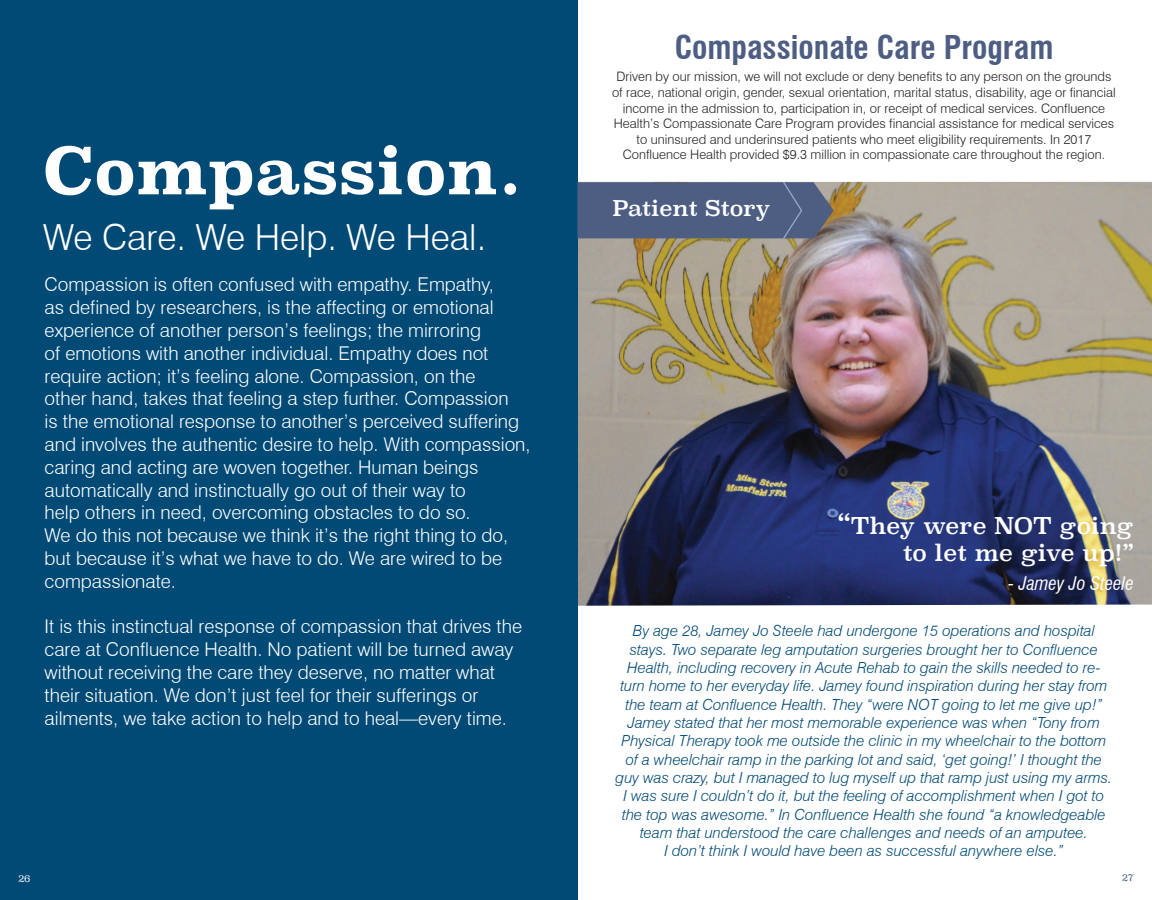
<style>
.page{position:relative;width:1152px;height:900px;background:#fff}
.page>*{position:absolute;margin:0;border:0;box-sizing:border-box;transform-origin:0 0}
.t1{font:700 64px "Superclarendon";letter-spacing:.01em;color:#fff}
.t2{font:300 36px "Swiss 721 BT";color:#fff}
.t3{font:700 condensed 32px "Swiss 721 BT";color:#4e5e83}
.t4{font:22.6px/27.2px "Superclarendon";color:#fff;text-align:right}
.t5{font:21.5px "Superclarendon";color:#fff}
.t6{font:300 19px/22.8px "Swiss 721 BT";color:#fff}
.t7{font:italic condensed 18.3px "Swiss 721 BT";color:#fff}
.t8{font:italic 300 15.3px/18.3px "Swiss 721 BT";color:#014a76;text-align:center}
.t9{font:300 13px/15.6px "Swiss 721 BT";color:#231f20;text-align:center}
.t10{font:300 10px "Superclarendon";color:#fff}
.t11{font:300 10px "Superclarendon";color:#425d84}
.s1{font-size:26.8px}
</style>
<div class="page">
<img style="left:577px;top:182px;width:575px;height:424px">
<div style="left:0;top:0;width:577px;height:900px;background:#014a76"></div>
<svg style="left:577px;top:182px;width:257px;height:56px"></svg>
<h1 class="t1" style="left:43px;top:123px;width:480px">Compassion.</h1>
<h2 class="t2" style="left:43px;top:215px;width:445px">We Care. We Help. We Heal.</h2>
<p class="t6" style="left:45px;top:273px;width:487px">Compassion is often confused with empathy. Empathy,<br>as defined by researchers, is the affecting or emotional experience of another person’s feelings; the mirroring<br>of emotions with another individual. Empathy does not require action; it’s feeling alone. Compassion, on the<br>other hand, takes that feeling a step further. Compassion<br>is the emotional response to another’s perceived suffering and involves the authentic desire to help. With compassion, caring and acting are woven together. Human beings automatically and instinctually go out of their way to<br>help others in need, overcoming obstacles to do so.<br>We do this not because we think it’s the right thing to do, but because it’s what we have to do. We are wired to be compassionate.</p>
<p class="t6" style="left:45px;top:615px;width:479px">It is this instinctual response of compassion that drives the care at Confluence Health. No patient will be turned away without receiving the care they deserve, no matter what their situation. We don’t just feel for their sufferings or ailments, we take action to help and to heal—every time.</p>
<p class="t10" style="left:18px;top:872px;width:14px">26</p>
<h3 class="t3" style="left:675px;top:28px;width:380px">Compassionate Care Program</h3>
<p class="t9" style="left:612px;top:69px;width:505px">Driven by our mission, we will not exclude or deny benefits to any person on the grounds of race, national origin, gender, sexual orientation, marital status, disability, age or financial income in the admission to, participation in, or receipt of medical services. Confluence Health’s Compassionate Care Program provides financial assistance for medical services to uninsured and underinsured patients who meet eligibility requirements. In 2017<br>Confluence Health provided $9.3 million in compassionate care throughout the region.</p>
<p class="t5" style="left:612px;top:194px;width:159px">Patient Story</p>
<p class="t4" style="left:838px;top:514px;width:297px"><span class="s1">“</span>They were NOT going to let me give up!”</p>
<p class="t7" style="left:1008px;top:573px;width:127px">- Jamey Jo Steele</p>
<p class="t8" style="left:616px;top:622px;width:498px">By age 28, Jamey Jo Steele had undergone 15 operations and hospital stays. Two separate leg amputation surgeries brought her to Confluence Health, including recovery in Acute Rehab to gain the skills needed to re&shy;turn home to her everyday life. Jamey found inspiration during her stay from the team at Confluence Health. They “were NOT going to let me give up!” Jamey stated that her most memorable experience was when “Tony from Physical Therapy took me outside the clinic in my wheelchair to the bottom of a wheelchair ramp in the parking lot and said, ‘get going!’ I thought the guy was crazy, but I managed to lug myself up that ramp just using my arms.<br>I was sure I couldn’t do it, but the feeling of accomplishment when I got to the top was awesome.” In Confluence Health she found “a knowledgeable team that understood the care challenges and needs of an amputee.<br>I don’t think I would have been as successful anywhere else.”</p>
<p class="t11" style="left:1122px;top:871px;width:14px">27</p>
</div>
